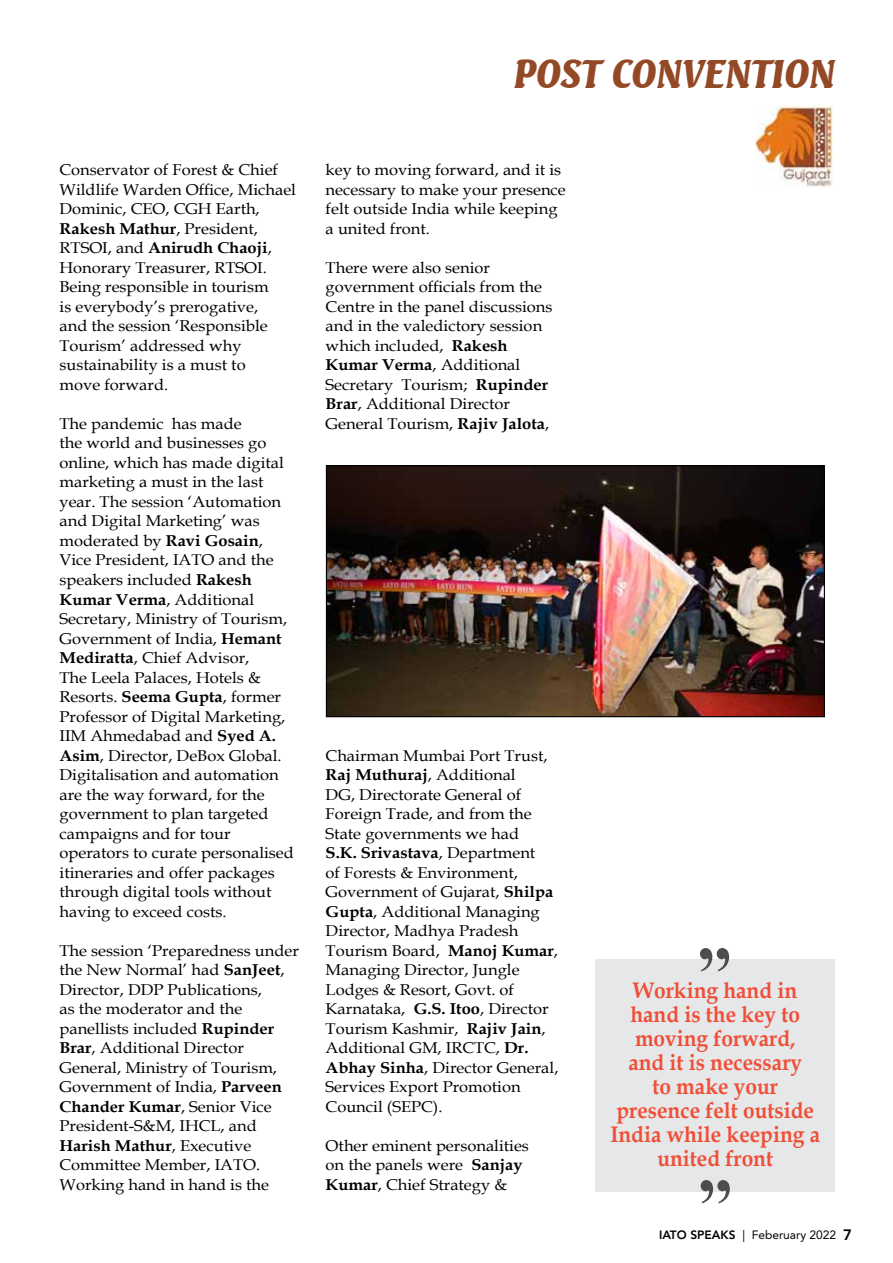
<style>
.page{position:relative;width:893px;height:1263px;background:#fff}
.page>*{position:absolute;margin:0;border:0;box-sizing:border-box;transform-origin:0 0}
.t1{font:800 39px "Seagull BT";color:#934926;scale:.95 1}
.t2{font:700 22.5px/24px "Book Antiqua";color:#f04e37;text-align:center;scale:.93 1}
.t3{font:15.6px/19.5px "Book Antiqua";color:#000;scale:1.05 1}
.t4{font:12px "Avenir LT Std";color:#000}
.s1{font-weight:700}
.s2{font-weight:800}
.s3{font-weight:800;font-size:15px}
</style>
<div class="page">
<img style="left:756px;top:105px;width:77px;height:83px">
<div style="left:595px;top:960px;width:240px;height:232px;background:#e6e7e8"></div>
<svg style="left:700px;top:948px;width:29px;height:23px"></svg>
<svg style="left:701px;top:1180px;width:29px;height:23px"></svg>
<img style="left:328px;top:467px;width:495px;height:248px">
<div style="left:326px;top:465px;width:499px;height:252px;border:1px solid #000"></div>
<h1 class="t1" style="left:512px;top:48px;width:348px">POST CONVENTION</h1>
<p class="t3" style="left:60px;top:160px;width:227px">Conservator of Forest &amp; Chief<br>Wildlife Warden Office, Michael<br>Dominic, CEO, CGH Earth,<br><span class="s1">Rakesh Mathur</span>, President,<br>RTSOI, and <span class="s1">Anirudh Chaoji</span>,<br>Honorary Treasurer, RTSOI.<br>Being responsible in tourism<br>is everybody’s prerogative,<br>and the session ‘Responsible<br>Tourism’ addressed why sustainability is a must to<br>move forward.</p>
<p class="t3" style="left:60px;top:414px;width:225px">The pandemic has made<br>the world and businesses go online, which has made digital marketing a must in the last year. The session ‘Automation and Digital Marketing’ was moderated by <span class="s1">Ravi Gosain</span>,<br>Vice President, IATO and the speakers included <span class="s1">Rakesh<br>Kumar Verma</span>, Additional<br>Secretary, Ministry of Tourism,<br>Government of India, <span class="s1">Hemant<br>Mediratta</span>, Chief Advisor,<br>The Leela Palaces, Hotels &amp;<br>Resorts. <span class="s1">Seema Gupta</span>, former<br>Professor of Digital Marketing,<br>IIM Ahmedabad and <span class="s1">Syed A.<br>Asim</span>, Director, DeBox Global.<br>Digitalisation and automation are the way forward, for the government to plan targeted campaigns and for tour operators to curate personalised itineraries and offer packages through digital tools without having to exceed costs.</p>
<p class="t3" style="left:60px;top:940px;width:230px">The session ‘Preparedness under the New Normal’ had <span class="s1">SanJeet</span>,<br>Director, DDP Publications,<br>as the moderator and the panellists included <span class="s1">Rupinder<br>Brar</span>, Additional Director<br>General, Ministry of Tourism,<br>Government of India, <span class="s1">Parveen<br>Chander Kumar</span>, Senior Vice<br>President-S&amp;M, IHCL, and<br><span class="s1">Harish Mathur</span>, Executive<br>Committee Member, IATO.<br>Working hand in hand is the</p>
<p class="t3" style="left:326px;top:160px;width:230px">key to moving forward, and it is necessary to make your presence felt outside India while keeping a united front.</p>
<p class="t3" style="left:326px;top:258px;width:218px">There were also senior government officials from the<br>Centre in the panel discussions and in the valedictory session which included, <span class="s1">Rakesh<br>Kumar Verma</span>, Additional<br>Secretary Tourism; <span class="s1">Rupinder<br>Brar</span>, Additional Director<br>General Tourism, <span class="s1">Rajiv Jalota</span>,</p>
<p class="t3" style="left:326px;top:745px;width:223px">Chairman Mumbai Port Trust,<br><span class="s1">Raj Muthuraj</span>, Additional<br>DG, Directorate General of<br>Foreign Trade, and from the<br>State governments we had<br><span class="s1">S.K. Srivastava</span>, Department<br>of Forests &amp; Environment,<br>Government of Gujarat, <span class="s1">Shilpa<br>Gupta</span>, Additional Managing<br>Director, Madhya Pradesh<br>Tourism Board, <span class="s1">Manoj Kumar</span>,<br>Managing Director, Jungle<br>Lodges &amp; Resort, Govt. of<br>Karnataka, <span class="s1">G.S. Itoo</span>, Director<br>Tourism Kashmir, <span class="s1">Rajiv Jain</span>,<br>Additional GM, IRCTC, <span class="s1">Dr.<br>Abhay Sinha</span>, Director General,<br>Services Export Promotion<br>Council (SEPC).</p>
<p class="t3" style="left:326px;top:1135px;width:195px">Other eminent personalities on the panels were <span class="s1">Sanjay<br>Kumar</span>, Chief Strategy &amp;</p>
<h2 class="t2" style="left:610px;top:978px;width:227px">Working hand in hand is the key to moving forward,<br>and it is necessary<br>to make your presence felt outside<br>India while keeping a united front</h2>
<p class="t4" style="left:659px;top:1228px;width:195px"><span class="s2">IATO SPEAKS</span> | Feberuary 2022 <span class="s3">7</span></p>
</div>
